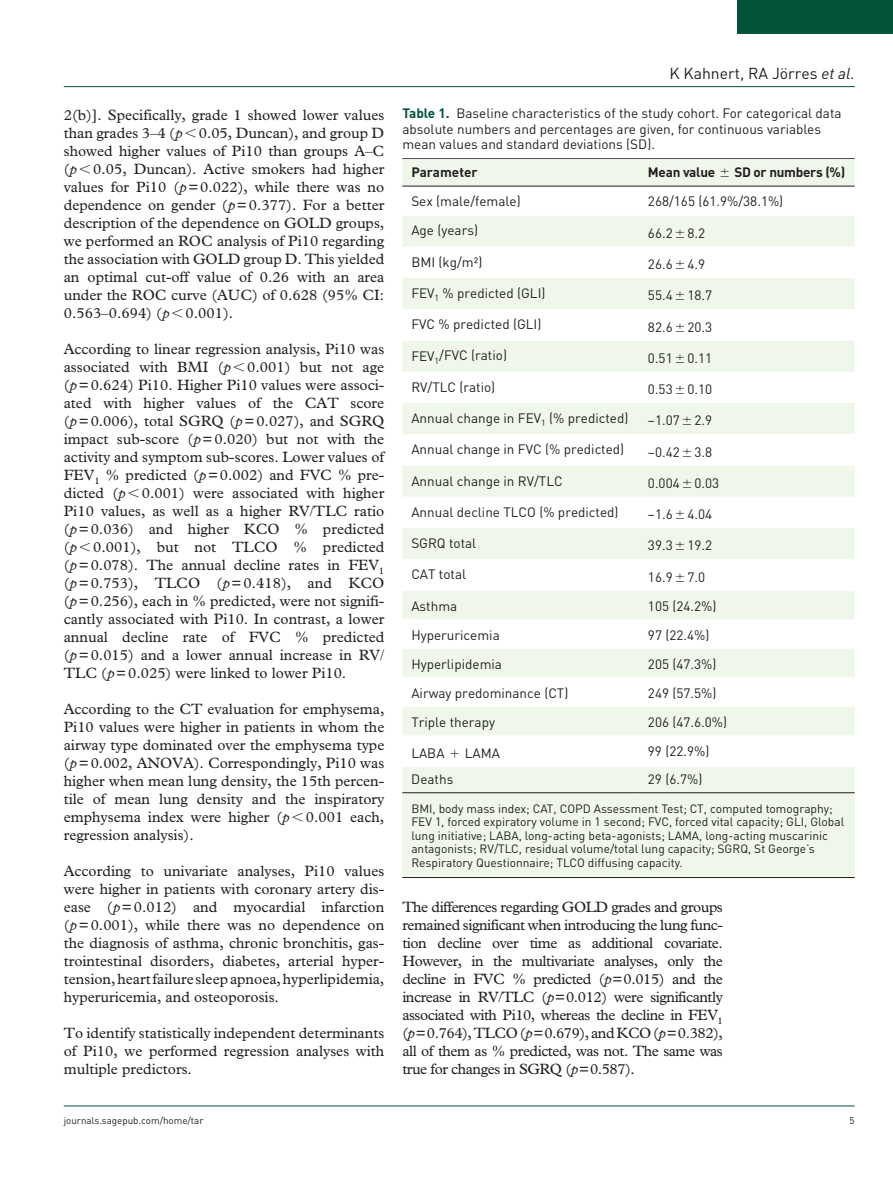
<style>
.page{position:relative;width:893px;height:1191px;background:#fff}
.page>*{position:absolute;margin:0;border:0;box-sizing:border-box;transform-origin:0 0}
.t1{font:15.75px "DIN";color:#231f20}
.t2{font:15px/18px "Plantin Std";color:#231f20;text-align:justify}
.t3{font:13.5px/15.8px "DIN";color:#231f20}
.t4{font:700 13.5px "DIN";letter-spacing:-.02em;color:#231f20}
.t5{font:700 13.5px "DIN";color:#231f20}
.t6{font:12px/13.5px "DIN";color:#231f20}
.t7{font:9.75px "DIN";color:#231f20}
.s1{font-style:italic}
.s2{font-weight:700;color:#015436}
</style>
<div class="page">
<hr style="left:64px;top:86px;width:791px;height:1px;background:#015436">
<hr style="left:64px;top:1105px;width:791px;height:1px;background:#015436">
<div style="left:738px;top:0;width:155px;height:34px;background:#015436"></div>
<div style="left:402px;top:793px;width:453px;height:85px;background:#eff7ea"></div>
<hr style="left:402px;top:158px;width:453px;height:1px;background:#231f20">
<hr style="left:402px;top:877px;width:453px;height:1px;background:#231f20">
<div style="left:402px;top:159px;width:453px;height:633px;background:#eff7ea"></div>
<svg style="left:402px;top:187px;width:453px;height:579px"></svg>
<hr style="left:402px;top:186px;width:237px;height:1px;background:#231f20">
<hr style="left:639px;top:186px;width:216px;height:1px;background:#231f20">
<hr style="left:402px;top:792px;width:237px;height:1px;background:#231f20">
<hr style="left:639px;top:792px;width:216px;height:1px;background:#231f20">
<svg style="left:721px;top:169px;width:8px;height:8px"></svg>
<svg style="left:676px;top:229px;width:8px;height:8px"></svg>
<svg style="left:676px;top:261px;width:8px;height:8px"></svg>
<svg style="left:676px;top:292px;width:8px;height:8px"></svg>
<svg style="left:676px;top:323px;width:8px;height:8px"></svg>
<svg style="left:676px;top:354px;width:8px;height:8px"></svg>
<svg style="left:676px;top:386px;width:8px;height:7px"></svg>
<svg style="left:683px;top:417px;width:8px;height:8px"></svg>
<svg style="left:683px;top:448px;width:8px;height:8px"></svg>
<svg style="left:683px;top:479px;width:8px;height:8px"></svg>
<svg style="left:676px;top:511px;width:8px;height:7px"></svg>
<svg style="left:676px;top:542px;width:8px;height:8px"></svg>
<svg style="left:676px;top:573px;width:8px;height:8px"></svg>
<svg style="left:451px;top:749px;width:8px;height:8px"></svg>
<p class="t2" style="left:64px;top:106px;width:322px">2(b)]. Specifically, grade 1 showed lower values than grades 3–4 (<span class="s1">p</span> 0.05, Duncan), and group D showed higher values of Pi10 than groups A–C (<span class="s1">p</span> 0.05, Duncan). Active smokers had higher values for Pi10 (<span class="s1">p</span>=0.022), while there was no dependence on gender (<span class="s1">p</span>=0.377). For a better description of the dependence on GOLD groups, we performed an ROC analysis of Pi10 regarding the association with GOLD group D. This yielded an optimal cut-off value of 0.26 with an area under the ROC curve (AUC) of 0.628 (95% CI:<br>0.563–0.694) (<span class="s1">p</span> 0.001).</p>
<p class="t2" style="left:64px;top:340px;width:322px">According to linear regression analysis, Pi10 was associated with BMI (<span class="s1">p</span> 0.001) but not age (<span class="s1">p</span>=0.624) Pi10. Higher Pi10 values were associ&shy;ated with higher values of the CAT score (<span class="s1">p</span>=0.006), total SGRQ (<span class="s1">p</span>=0.027), and SGRQ impact sub-score (<span class="s1">p</span>=0.020) but not with the activity and symptom sub-scores. Lower values of FEV<sub>1</sub> % predicted (<span class="s1">p</span>=0.002) and FVC % pre&shy;dicted (<span class="s1">p</span> 0.001) were associated with higher Pi10 values, as well as a higher RV/TLC ratio (<span class="s1">p</span>=0.036) and higher KCO % predicted (<span class="s1">p</span> 0.001), but not TLCO % predicted (<span class="s1">p</span>=0.078). The annual decline rates in FEV<sub>1 </sub>(<span class="s1">p</span>=0.753), TLCO (<span class="s1">p</span>=0.418), and KCO (<span class="s1">p</span>=0.256), each in % predicted, were not signifi&shy;cantly associated with Pi10. In contrast, a lower annual decline rate of FVC % predicted (<span class="s1">p</span>=0.015) and a lower annual increase in RV/ TLC (<span class="s1">p</span>=0.025) were linked to lower Pi10.</p>
<p class="t2" style="left:64px;top:700px;width:322px">According to the CT evaluation for emphysema, Pi10 values were higher in patients in whom the airway type dominated over the emphysema type (<span class="s1">p</span>=0.002, ANOVA). Correspondingly, Pi10 was higher when mean lung density, the 15th percen&shy;tile of mean lung density and the inspiratory emphysema index were higher (<span class="s1">p</span> 0.001 each, regression analysis).</p>
<p class="t2" style="left:64px;top:862px;width:322px">According to univariate analyses, Pi10 values were higher in patients with coronary artery dis&shy;ease (<span class="s1">p</span>=0.012) and myocardial infarction (<span class="s1">p</span>=0.001), while there was no dependence on the diagnosis of asthma, chronic bronchitis, gas&shy;trointestinal disorders, diabetes, arterial hyper&shy;tension, heart failure sleep apnoea, hyperlipidemia, hyperuricemia, and osteoporosis.</p>
<p class="t2" style="left:64px;top:1024px;width:322px">To identify statistically independent determinants of Pi10, we performed regression analyses with multiple predictors.</p>
<p class="t1" style="left:669px;top:63px;width:187px">K Kahnert, RA Jörres <span class="s1">et al.</span></p>
<p class="t3" style="left:402px;top:105px;width:441px"><span class="s2">Table 1.</span> Baseline characteristics of the study cohort. For categorical data absolute numbers and percentages are given, for continuous variables mean values and standard deviations (SD).</p>
<p class="t5" style="left:411px;top:163px;width:68px">Parameter</p>
<p class="t4" style="left:648px;top:163px;width:69px">Mean value</p>
<p class="t4" style="left:734px;top:163px;width:112px">SD or numbers (%)</p>
<p class="t3" style="left:411px;top:193px;width:111px">Sex (male/female)</p>
<p class="t3" style="left:648px;top:193px;width:137px">268/165 (61.9%/38.1%)</p>
<p class="t3" style="left:411px;top:222px;width:68px">Age (years)</p>
<p class="t3" style="left:648px;top:225px;width:59px">66.2 8.2</p>
<p class="t3" style="left:411px;top:254px;width:73px">BMI (kg/m²)</p>
<p class="t3" style="left:648px;top:256px;width:59px">26.6 4.9</p>
<p class="t3" style="left:411px;top:285px;width:136px">FEV<sub>1</sub> % predicted (GLI)</p>
<p class="t3" style="left:648px;top:287px;width:66px">55.4 18.7</p>
<p class="t3" style="left:411px;top:316px;width:132px">FVC % predicted (GLI)</p>
<p class="t3" style="left:648px;top:318px;width:66px">82.6 20.3</p>
<p class="t3" style="left:411px;top:347px;width:97px">FEV<sub>1</sub>/FVC (ratio)</p>
<p class="t3" style="left:648px;top:350px;width:66px">0.51 0.11</p>
<p class="t3" style="left:411px;top:379px;width:85px">RV/TLC (ratio)</p>
<p class="t3" style="left:648px;top:381px;width:66px">0.53 0.10</p>
<p class="t3" style="left:411px;top:410px;width:219px">Annual change in FEV<sub>1</sub> (% predicted)</p>
<p class="t3" style="left:648px;top:412px;width:66px">−1.07 2.9</p>
<p class="t3" style="left:411px;top:441px;width:214px">Annual change in FVC (% predicted)</p>
<p class="t3" style="left:648px;top:443px;width:66px">−0.42 3.8</p>
<p class="t3" style="left:411px;top:472px;width:153px">Annual change in RV/TLC</p>
<p class="t3" style="left:648px;top:475px;width:73px">0.004 0.03</p>
<p class="t3" style="left:411px;top:504px;width:209px">Annual decline TLCO (% predicted)</p>
<p class="t3" style="left:648px;top:506px;width:66px">−1.6 4.04</p>
<p class="t3" style="left:411px;top:535px;width:66px">SGRQ total</p>
<p class="t3" style="left:648px;top:537px;width:66px">39.3 19.2</p>
<p class="t3" style="left:411px;top:566px;width:56px">CAT total</p>
<p class="t3" style="left:648px;top:568px;width:59px">16.9 7.0</p>
<p class="t3" style="left:411px;top:597px;width:47px">Asthma</p>
<p class="t3" style="left:648px;top:597px;width:70px">105 (24.2%)</p>
<p class="t3" style="left:411px;top:626px;width:90px">Hyperuricemia</p>
<p class="t3" style="left:648px;top:626px;width:63px">97 (22.4%)</p>
<p class="t3" style="left:411px;top:655px;width:92px">Hyperlipidemia</p>
<p class="t3" style="left:648px;top:655px;width:70px">205 (47.3%)</p>
<p class="t3" style="left:411px;top:684px;width:159px">Airway predominance (CT)</p>
<p class="t3" style="left:648px;top:684px;width:70px">249 (57.5%)</p>
<p class="t3" style="left:411px;top:713px;width:85px">Triple therapy</p>
<p class="t3" style="left:648px;top:713px;width:81px">206 (47.6.0%)</p>
<p class="t3" style="left:411px;top:745px;width:35px">LABA</p>
<p class="t3" style="left:465px;top:745px;width:37px">LAMA</p>
<p class="t3" style="left:648px;top:742px;width:63px">99 (22.9%)</p>
<p class="t3" style="left:411px;top:771px;width:44px">Deaths</p>
<p class="t3" style="left:648px;top:771px;width:56px">29 (6.7%)</p>
<p class="t6" style="left:411px;top:801px;width:434px">BMI, body mass index; CAT, COPD Assessment Test; CT, computed tomography; FEV 1, forced expiratory volume in 1 second; FVC, forced vital capacity; GLI, Global lung initiative; LABA, long-acting beta-agonists; LAMA, long-acting muscarinic antagonists; RV/TLC, residual volume/total lung capacity; SGRQ, St George’s Respiratory Questionnaire; TLCO diffusing capacity.</p>
<p class="t2" style="left:402px;top:898px;width:322px">The differences regarding GOLD grades and groups remained significant when introducing the lung func&shy;tion decline over time as additional covariate.<br>However, in the multivariate analyses, only the decline in FVC % predicted (<span class="s1">p</span>=0.015) and the increase in RV/TLC (<span class="s1">p</span>=0.012) were significantly associated with Pi10, whereas the decline in FEV<sub>1 </sub>(<span class="s1">p</span>=0.764), TLCO (<span class="s1">p</span>=0.679), and KCO (<span class="s1">p</span>=0.382), all of them as % predicted, was not. The same was true for changes in SGRQ (<span class="s1">p</span>=0.587).</p>
<p class="t7" style="left:64px;top:1114px;width:141px">journals.sagepub.com/home/tar</p>
<p class="t7" style="left:850px;top:1114px;width:7px">5</p>
</div>
